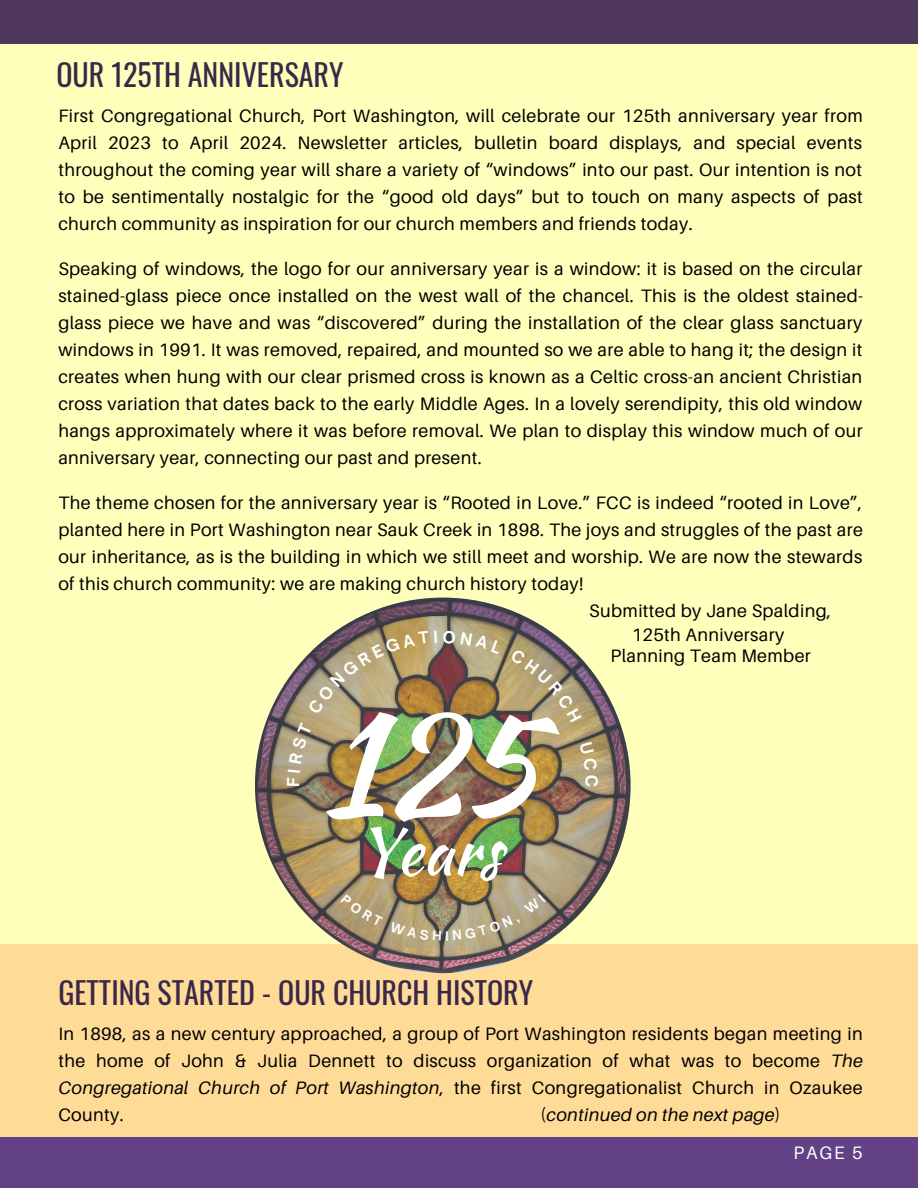
<style>
.page{position:relative;width:918px;height:1188px;background:#feffbb}
.page>*{position:absolute;margin:0;border:0;box-sizing:border-box;transform-origin:0 0}
.t1{font:139.65px "Kaushan Script";color:#fff}
.t2{font:64.65px "Kaushan Script";color:#fff}
.t3{font:30px "Oswald";color:#3b2848}
.t4{font:18px/27px "Aileron";letter-spacing:.02em;color:#000;text-align:justify}
.t5{font:italic 18px "Aileron";letter-spacing:.02em;color:#000}
.t6{font:18px "Aileron";color:#fff}
.s1{font-style:italic}
.s2{font-style:normal}
</style>
<div class="page">
<div style="left:0;top:944px;width:918px;height:244px;background:#ffdb98"></div>
<div style="left:0;top:1137px;width:918px;height:51px;background:#624285"></div>
<img style="left:255px;top:598px;width:376px;height:375px;border-radius:50%">
<div style="left:0;top:0;width:918px;height:43px;background:#4f365c"></div>
<svg style="left:340px;top:894px;width:43px;height:33px"></svg>
<svg style="left:390px;top:894px;width:156px;height:47px;background:#a19374"></svg>
<svg style="left:287px;top:722px;width:25px;height:64px;background:#a5997b"></svg>
<svg style="left:308px;top:631px;width:129px;height:84px;background:#a4916c"></svg>
<svg style="left:443px;top:630px;width:59px;height:24px"></svg>
<svg style="left:510px;top:649px;width:72px;height:74px;background:#a19070"></svg>
<svg style="left:580px;top:742px;width:18px;height:45px"></svg>
<h3 class="t3" style="left:56px;top:52px;width:289px">OUR 125TH ANNIVERSARY</h3>
<p class="t4" style="left:58px;top:102px;width:806px">First Congregational Church, Port Washington, will celebrate our 125th anniversary year from April 2023 to April 2024. Newsletter articles, bulletin board displays, and special events throughout the coming year will share a variety of “windows” into our past. Our intention is not to be sentimentally nostalgic for the “good old days” but to touch on many aspects of past church community as inspiration for our church members and friends today.</p>
<p class="t4" style="left:58px;top:255px;width:806px">Speaking of windows, the logo for our anniversary year is a window: it is based on the circular stained-glass piece once installed on the west wall of the chancel. This is the oldest stained&shy;glass piece we have and was “discovered” during the installation of the clear glass sanctuary windows in 1991. It was removed, repaired, and mounted so we are able to hang it; the design it creates when hung with our clear prismed cross is known as a Celtic cross-an ancient Christian cross variation that dates back to the early Middle Ages. In a lovely serendipity, this old window hangs approximately where it was before removal. We plan to display this window much of our anniversary year, connecting our past and present.</p>
<p class="t4" style="left:58px;top:489px;width:805px">The theme chosen for the anniversary year is “Rooted in Love.” FCC is indeed “rooted in Love”,</p>
<p class="t4" style="left:58px;top:516px;width:806px">planted here in Port Washington near Sauk Creek in 1898. The joys and struggles of the past are</p>
<p class="t4" style="left:58px;top:543px;width:805px">our inheritance, as is the building in which we still meet and worship. We are now the stewards</p>
<p class="t4" style="left:58px;top:570px;width:527px">of this church community: we are making church history today!</p>
<p class="t4" style="left:589px;top:597px;width:243px">Submitted by Jane Spalding,</p>
<p class="t4" style="left:611px;top:624px;width:202px;line-height:21px;text-align:center">125th Anniversary<br>Planning Team Member</p>
<h1 class="t1" style="left:321px;top:662px;width:217px">125</h1>
<h2 class="t2" style="left:357px;top:804px;width:146px">Years</h2>
<h3 class="t3" style="left:58px;top:969px;width:476px">GETTING STARTED - OUR CHURCH HISTORY</h3>
<p class="t4" style="left:58px;top:1020px;width:806px">In 1898, as a new century approached, a group of Port Washington residents began meeting in the home of John &amp; Julia Dennett to discuss organization of what was to become <span class="s1">The Congregational Church of Port Washington</span>, the first Congregationalist Church in Ozaukee County.</p>
<p class="t5" style="left:540px;top:1103px;width:242px"><span class="s2">(</span>continued on the next page<span class="s2">)</span></p>
<p class="t6" style="left:794px;top:1142px;width:70px">PAGE 5</p>
</div>
